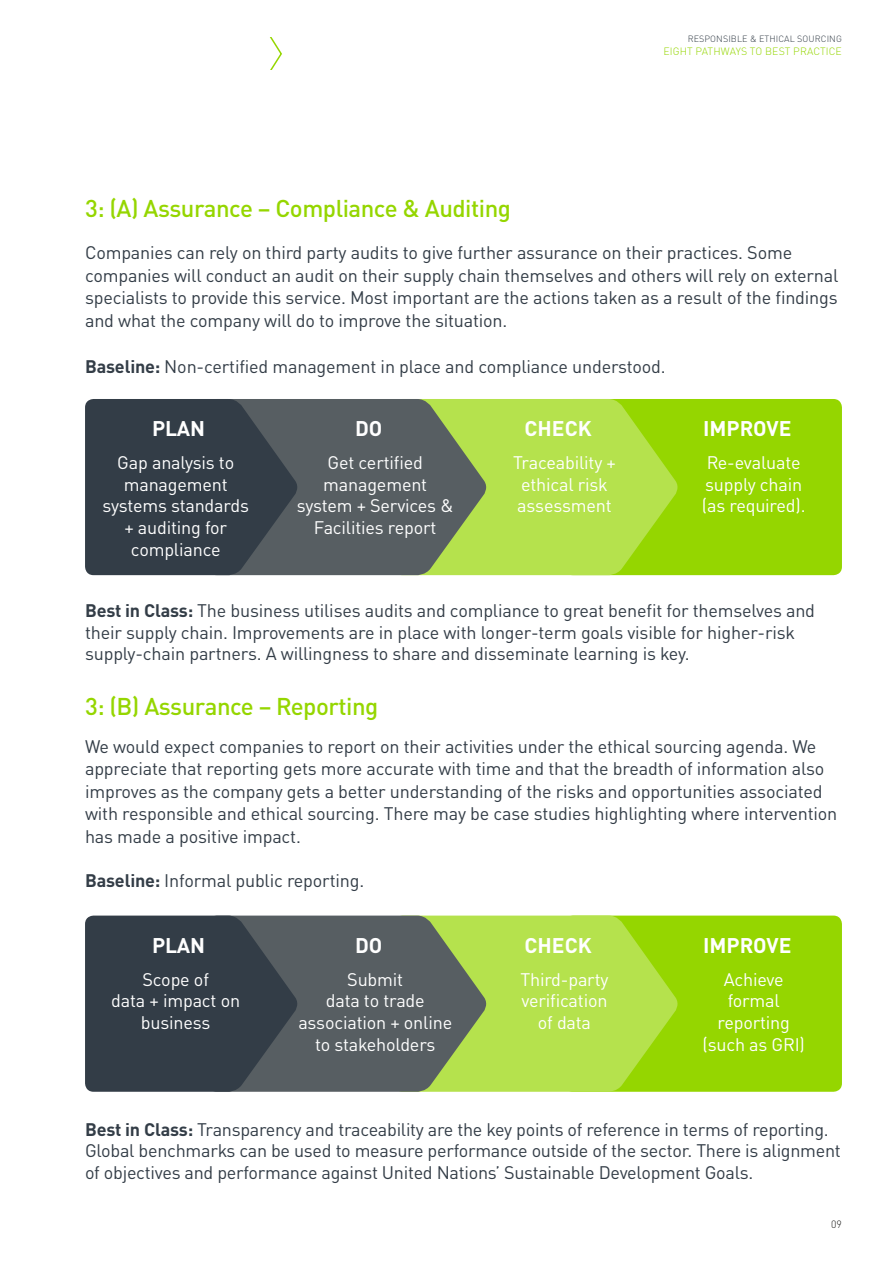
<style>
.page{position:relative;width:893px;height:1263px;background:#fff}
.page>*{position:absolute;margin:0;border:0;box-sizing:border-box;transform-origin:0 0}
.t1{font:500 24px "DINOT";letter-spacing:-.02em;color:#95d600}
.t2{font:700 21px "DINOT";color:#fff}
.t3{font:18px/22.5px "DINOT";letter-spacing:-.01em;color:#333d47}
.t4{font:18px/21.6px "DINOT";letter-spacing:-.01em;color:#fff;text-align:center}
.t5{font:300 10.5px "DINOT";letter-spacing:.01em;color:#95d600}
.t6{font:300 10.5px "DINOT";color:#1d1d1b}
.t7{font:300 9px "DINOT";letter-spacing:.01em;color:#333d47}
.s1{font-weight:700}
</style>
<div class="page">
<div style="left:564px;top:399px;width:278px;height:176px;background:#95d600;border-radius:9px"></div>
<svg style="left:489px;top:399px;width:189px;height:176px;fill:#b5e24d"></svg>
<svg style="left:300px;top:399px;width:189px;height:176px;background:#66745e"></svg>
<svg style="left:85px;top:399px;width:215px;height:176px;background:#38424b"></svg>
<div style="left:564px;top:915px;width:278px;height:177px;background:#95d600;border-radius:9px"></div>
<svg style="left:489px;top:915px;width:191px;height:177px;fill:#b5e24d"></svg>
<svg style="left:300px;top:915px;width:189px;height:177px;background:#67745f"></svg>
<svg style="left:85px;top:915px;width:215px;height:177px;background:#39424b"></svg>
<svg style="left:269px;top:37px;width:13px;height:33px"></svg>
<p class="t7" style="left:688px;top:33px;width:156px">RESPONSIBLE &amp; ETHICAL SOURCING</p>
<p class="t5" style="left:663px;top:44px;width:180px">EIGHT PATHWAYS TO BEST PRACTICE</p>
<h1 class="t1" style="left:85px;top:193px;width:427px">3: (A) Assurance – Compliance &amp; Auditing</h1>
<p class="t3" style="left:85px;top:241px;width:755px">Companies can rely on third party audits to give further assurance on their practices. Some companies will conduct an audit on their supply chain themselves and others will rely on external specialists to provide this service. Most important are the actions taken as a result of the findings and what the company will do to improve the situation.</p>
<p class="t3" style="left:85px;top:355px;width:582px"><span class="s1">Baseline:</span> Non-certified management in place and compliance understood.</p>
<p class="t2" style="left:152px;top:415px;width:54px">PLAN</p>
<p class="t4" style="left:103px;top:452px;width:148px">Gap analysis to management systems standards + auditing for compliance</p>
<p class="t2" style="left:355px;top:415px;width:29px">DO</p>
<p class="t4" style="left:297px;top:452px;width:158px">Get certified management system + Services &amp;<br>Facilities report</p>
<p class="t2" style="left:525px;top:415px;width:69px">CHECK</p>
<p class="t4" style="left:513px;top:452px;width:104px;text-align:left">Traceability + ethical risk assessment</p>
<p class="t2" style="left:703px;top:415px;width:90px">IMPROVE</p>
<p class="t4" style="left:702px;top:452px;width:105px;text-align:left">Re-evaluate supply chain (as required).</p>
<p class="t3" style="left:85px;top:599px;width:732px;line-height:21.6px"><span class="s1">Best in Class:</span> The business utilises audits and compliance to great benefit for themselves and their supply chain. Improvements are in place with longer-term goals visible for higher-risk supply-chain partners. A willingness to share and disseminate learning is key.</p>
<h1 class="t1" style="left:85px;top:691px;width:295px">3: (B) Assurance – Reporting</h1>
<p class="t3" style="left:85px;top:734px;width:754px">We would expect companies to report on their activities under the ethical sourcing agenda. We appreciate that reporting gets more accurate with time and that the breadth of information also improves as the company gets a better understanding of the risks and opportunities associated with responsible and ethical sourcing. There may be case studies highlighting where intervention has made a positive impact.</p>
<p class="t3" style="left:85px;top:869px;width:281px"><span class="s1">Baseline:</span> Informal public reporting.</p>
<p class="t2" style="left:152px;top:932px;width:54px">PLAN</p>
<p class="t4" style="left:111px;top:968px;width:130px">Scope of<br>data + impact on business</p>
<p class="t2" style="left:355px;top:932px;width:29px">DO</p>
<p class="t4" style="left:298px;top:968px;width:155px">Submit<br>data to trade association + online to stakeholders</p>
<p class="t2" style="left:525px;top:932px;width:69px">CHECK</p>
<p class="t4" style="left:520px;top:968px;width:90px">Third-party verification of data</p>
<p class="t2" style="left:703px;top:932px;width:90px">IMPROVE</p>
<p class="t4" style="left:702px;top:968px;width:104px">Achieve formal reporting (such as GRI)</p>
<p class="t3" style="left:85px;top:1118px;width:757px;line-height:21.6px"><span class="s1">Best in Class:</span> Transparency and traceability are the key points of reference in terms of reporting.<br>Global benchmarks can be used to measure performance outside of the sector. There is alignment of objectives and performance against United Nations’ Sustainable Development Goals.</p>
<p class="t6" style="left:831px;top:1217px;width:12px">09</p>
</div>
